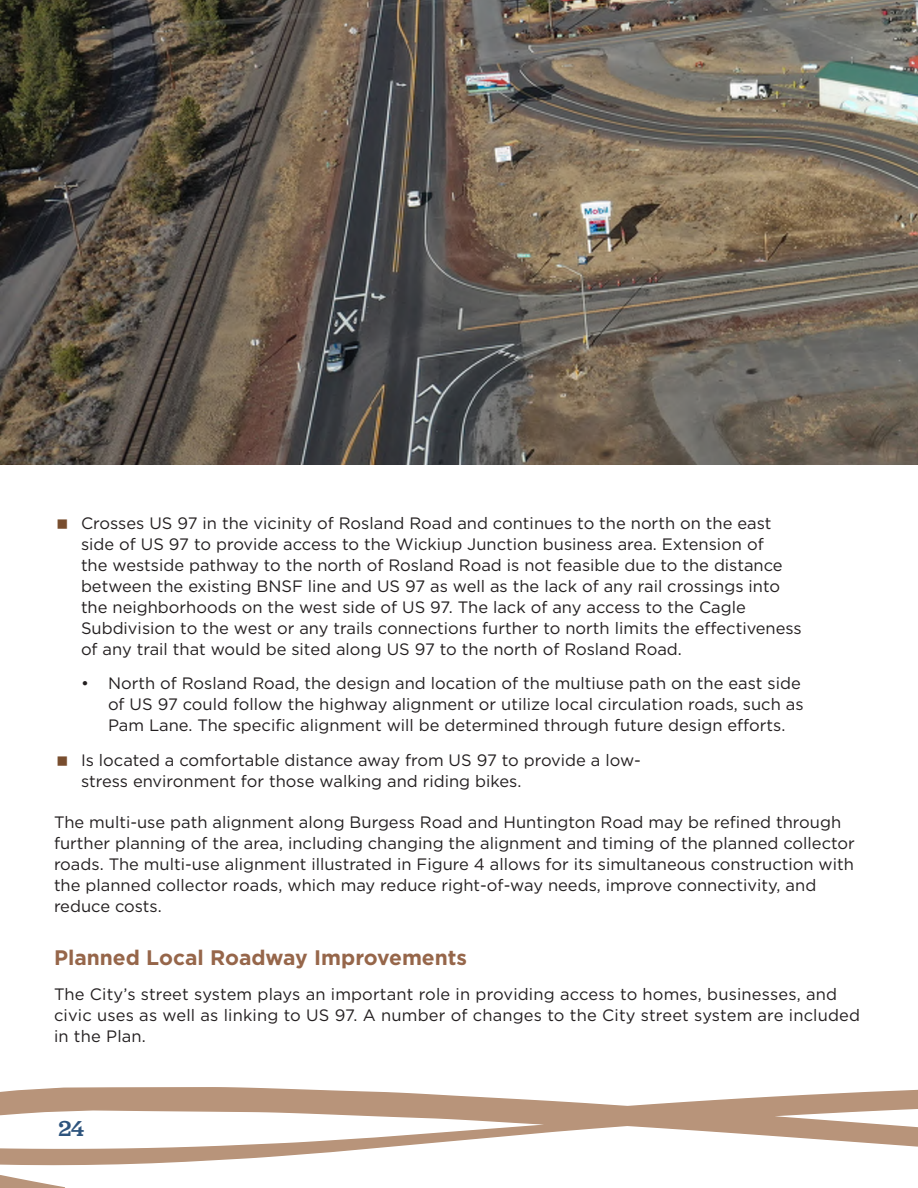
<style>
.page{position:relative;width:918px;height:1188px;background:#fff}
.page>*{position:absolute;margin:0;border:0;box-sizing:border-box;transform-origin:0 0}
.t1{font:500 22.5px "Jubilat";color:#2e547d}
.Heading_3{font:700 21px "Gotham";color:#96664a}
.Heading_3-2{font:16.5px/21px "Gotham";color:#231f20}
</style>
<div class="page">
<img style="left:0;top:0;width:918px;height:464px">
<svg style="left:0;top:1087px;width:918px;height:101px"></svg>
<p class="Heading_3-2" style="left:81px;top:512px;width:722px">Crosses US 97 in the vicinity of Rosland Road and continues to the north on the east side of US 97 to provide access to the Wickiup Junction business area. Extension of<br>the westside pathway to the north of Rosland Road is not feasible due to the distance between the existing BNSF line and US 97 as well as the lack of any rail crossings into the neighborhoods on the west side of US 97. The lack of any access to the Cagle Subdivision to the west or any trails connections further to north limits the effectiveness of any trail that would be sited along US 97 to the north of Rosland Road.</p>
<p class="Heading_3-2" style="left:108px;top:673px;width:697px;text-indent:-27px">• North of Rosland Road, the design and location of the multiuse path on the east side of US 97 could follow the highway alignment or utilize local circulation roads, such as<br>Pam Lane. The specific alignment will be determined through future design efforts.</p>
<p class="Heading_3-2" style="left:81px;top:749px;width:561px">Is located a comfortable distance away from US 97 to provide a low&shy;stress environment for those walking and riding bikes.</p>
<p class="Heading_3-2" style="left:54px;top:811px;width:802px">The multi-use path alignment along Burgess Road and Huntington Road may be refined through further planning of the area, including changing the alignment and timing of the planned collector roads. The multi-use alignment illustrated in Figure 4 allows for its simultaneous construction with the planned collector roads, which may reduce right-of-way needs, improve connectivity, and reduce costs.</p>
<p class="Heading_3" style="left:54px;top:944px;width:415px">Planned Local Roadway Improvements</p>
<p class="Heading_3-2" style="left:54px;top:983px;width:808px">The City’s street system plays an important role in providing access to homes, businesses, and civic uses as well as linking to US 97. A number of changes to the City street system are included in the Plan.</p>
<h1 class="t1" style="left:58px;top:1114px;width:27px">24</h1>
</div>
